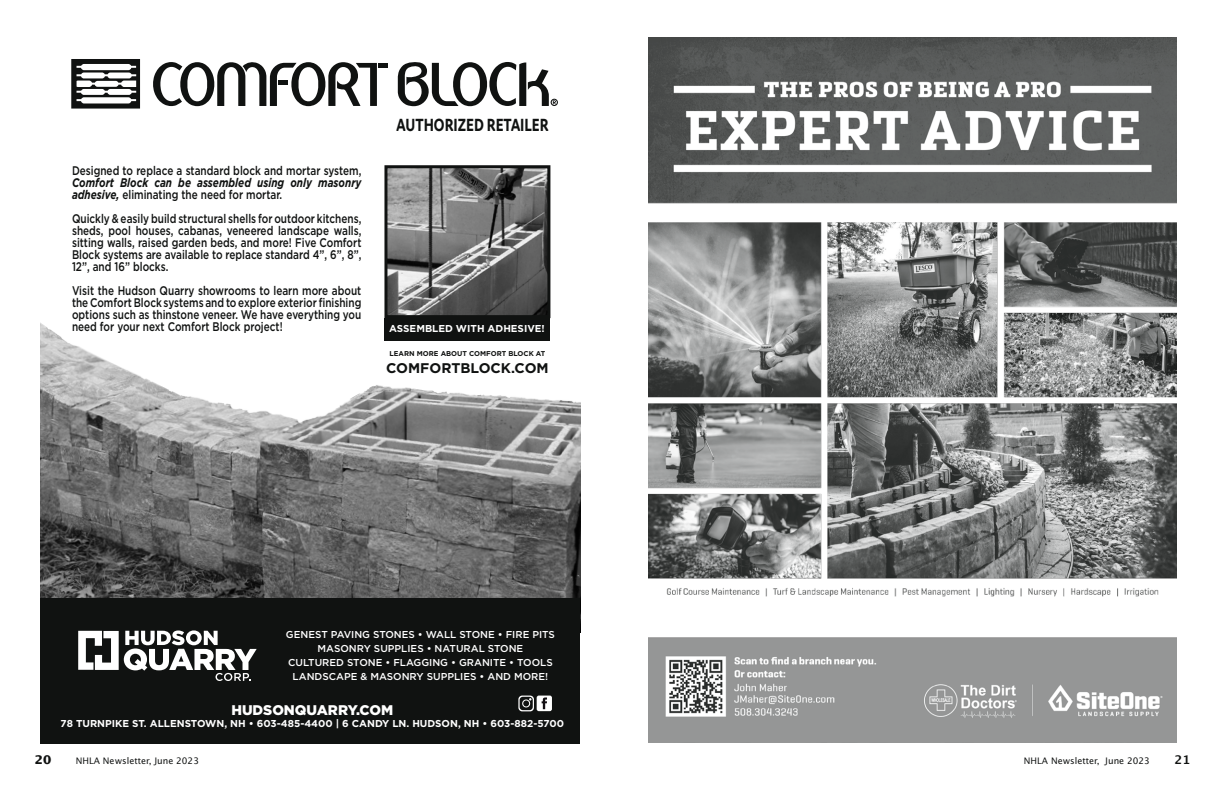
<style>
.page{position:relative;width:1224px;height:792px;background:#fff}
.page>*{position:absolute;margin:0;border:0;box-sizing:border-box;transform-origin:0 0}
.t1{font:700 16.2px "Navigo";color:#101211;scale:.8 1}
.t2{font:900 14px "Gotham";color:#fff}
.t3{font:700 14px "Gotham";color:#101211}
.t4{font:500 12.5px/12px "Gotham";color:#101211;text-align:justify;scale:.8 1}
.t5{font:italic 700 12.5px/12px "Gotham";color:#101211;scale:.8 1}
.t6{font:500 10px/14px "Gotham";color:#fff;text-align:center}
.t7{font:700 10px "Gotham";color:#fff}
.t8{font:9px "Lucida Sans";color:#101211}
.t9{font:700 7px "Gotham";color:#101211}
.s1{font-weight:500;font-style:normal}
.s2{font-weight:700;font-size:12px}
.s3{font-size:10px;color:#fff}
.s4{font-family:"Lucida Grande";font-weight:700;font-size:12px}
</style>
<div class="page">
<img style="left:40px;top:324px;width:540px;height:274px">
<div style="left:40px;top:598px;width:540px;height:145px;background:#101211"></div>
<svg style="left:78px;top:630px;width:179px;height:51px"></svg>
<img style="left:388px;top:169px;width:158px;height:145px">
<div style="left:384px;top:165px;width:166px;height:153px;border:3px solid #101211"></div>
<div style="left:379px;top:63px;width:9px;height:5px;background:#101211"></div>
<svg style="left:71px;top:59px;width:306px;height:50px"></svg>
<svg style="left:398px;top:62px;width:160px;height:44px"></svg>
<div style="left:384px;top:318px;width:166px;height:23px;background:#101211"></div>
<svg style="left:518px;top:696px;width:16px;height:15px"></svg>
<div style="left:537px;top:696px;width:15px;height:15px;background:#fff;border-radius:2px"></div>
<svg style="left:542px;top:698px;width:5px;height:11px"></svg>
<img style="left:648px;top:37px;width:528px;height:705px">
<p class="t4" style="left:72px;top:164px;width:363px">Designed to replace a standard block and mortar system,</p>
<p class="t5" style="left:72px;top:176px;width:363px">Comfort Block can be assembled using only masonry adhesive, <span class="s1">eliminating the need for mortar.</span></p>
<p class="t4" style="left:72px;top:212px;width:363px">Quickly &amp; easily build structural shells for outdoor kitchens, sheds, pool houses, cabanas, veneered landscape walls, sitting walls, raised garden beds, and more! Five Comfort Block systems are available to replace standard 4”, 6”, 8”, 12”, and 16” blocks.</p>
<p class="t4" style="left:72px;top:284px;width:363px">Visit the Hudson Quarry showrooms to learn more about the Comfort Block systems and to explore exterior finishing options such as thinstone veneer. We have everything you need for your next Comfort Block project!</p>
<p class="t1" style="left:397px;top:112px;width:192px">AUTHORIZED RETAILER</p>
<p class="t7" style="left:389px;top:321px;width:157px">ASSEMBLED WITH ADHESIVE!</p>
<p class="t9" style="left:390px;top:349px;width:157px">LEARN MORE ABOUT COMFORT BLOCK AT</p>
<p class="t3" style="left:386px;top:359px;width:164px">COMFORTBLOCK.COM</p>
<p class="t6" style="left:286px;top:628px;width:270px">GENEST PAVING STONES • WALL STONE • FIRE PITS MASONRY SUPPLIES • NATURAL STONE<br>CULTURED STONE • FLAGGING • GRANITE • TOOLS LANDSCAPE &amp; MASONRY SUPPLIES • AND MORE!</p>
<p class="t2" style="left:231px;top:700px;width:163px">HUDSONQUARRY.COM</p>
<p class="t7" style="left:61px;top:716px;width:505px">78 TURNPIKE ST. ALLENSTOWN, NH • 603-485-4400 | 6 CANDY LN. HUDSON, NH • 603-882-5700</p>
<p class="t8" style="left:35px;top:756px;width:166px"><span class="s2">20</span><span class="s3">xxxx</span>NHLA Newsletter, June 2023</p>
<p class="t8" style="left:1024px;top:756px;width:168px">NHLA Newsletter, June 2023<span class="s3">xxxx</span><span class="s4">21</span></p>
</div>
